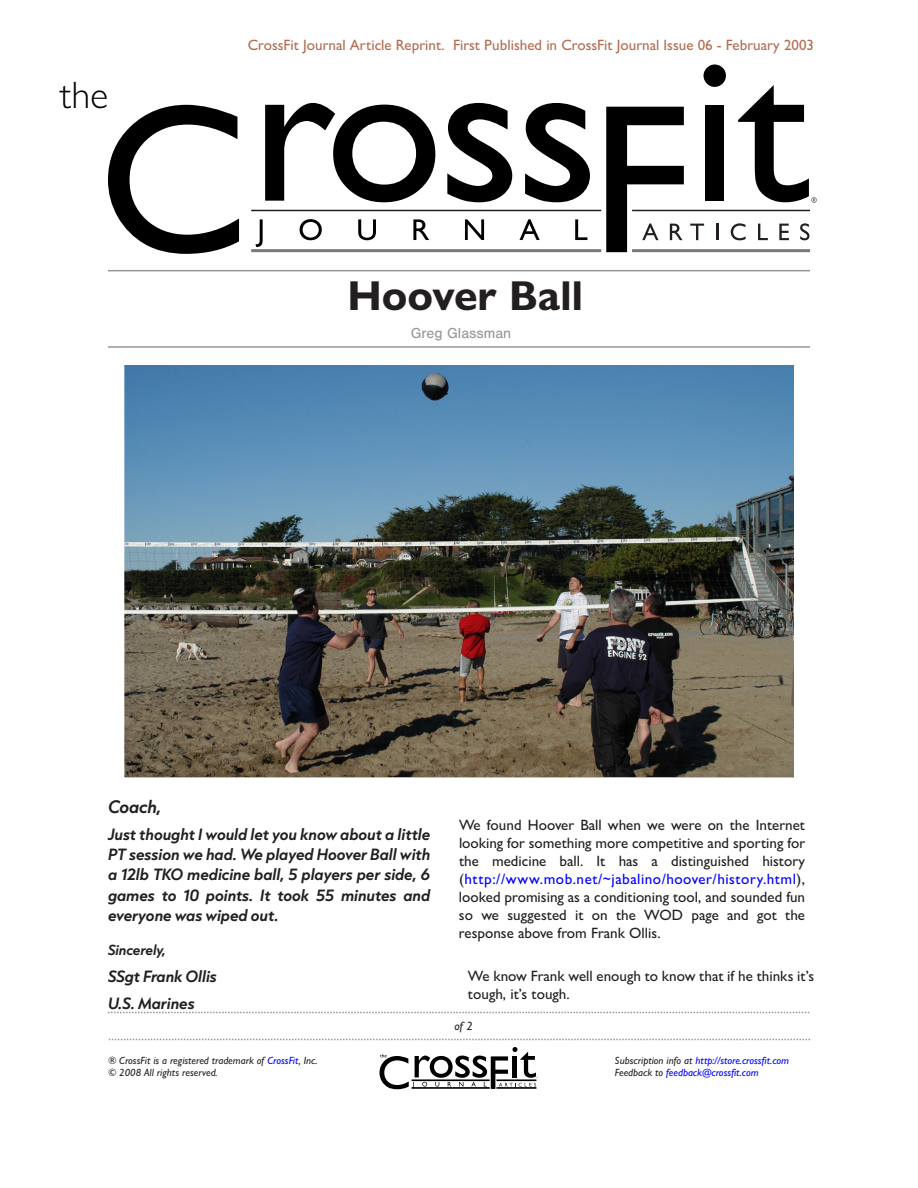
<style>
.page{position:relative;width:918px;height:1188px;background:#fff}
.page>*{position:absolute;margin:0;border:0;box-sizing:border-box;transform-origin:0 0}
.t1{font:700 42px "Gill Sans Nova";color:#231f20}
.t2{font:300 38.4px "Gill Sans Nova";color:#000}
.t3{font:italic 600 15.3px "Capitana";color:#231f20}
.t4{font:500 15px/18px "Gill Sans Nova";color:#231f20;text-align:justify}
.t5{font:500 15px "Gill Sans Nova";color:#b26d51}
.t6{font:15px "Nimbus San";color:#959799}
.t7{font:italic 600 13.8px/20.1px "Capitana";color:#231f20;text-align:justify}
.t8{font:italic 600 12.3px "Capitana";color:#231f20}
.t9{font:italic 500 12px "Gill Sans Nova";color:#231f20}
.t10{font:italic 500 10.5px/12.6px "Gill Sans Nova";color:#00f}
.t11{font:italic 500 10.5px/12.6px "Gill Sans Nova";color:#231f20}
.s1{color:#00f}
.s2{color:#231f20}
</style>
<div class="page">
<svg style="left:108px;top:105px;width:131px;height:149px"></svg>
<svg style="left:265px;top:103px;width:170px;height:99px"></svg>
<svg style="left:447px;top:103px;width:65px;height:99px"></svg>
<svg style="left:525px;top:103px;width:65px;height:99px"></svg>
<svg style="left:256px;top:219px;width:7px;height:28px"></svg>
<svg style="left:300px;top:219px;width:22px;height:21px"></svg>
<svg style="left:358px;top:219px;width:18px;height:21px"></svg>
<svg style="left:413px;top:219px;width:16px;height:21px"></svg>
<svg style="left:465px;top:219px;width:19px;height:21px"></svg>
<svg style="left:520px;top:219px;width:20px;height:21px"></svg>
<svg style="left:575px;top:219px;width:12px;height:21px"></svg>
<svg style="left:704px;top:64px;width:22px;height:23px"></svg>
<div style="left:705px;top:105px;width:19px;height:96px;background:#000"></div>
<svg style="left:606px;top:107px;width:78px;height:145px"></svg>
<svg style="left:690px;top:224px;width:14px;height:16px"></svg>
<svg style="left:716px;top:224px;width:2px;height:16px"></svg>
<svg style="left:731px;top:223px;width:15px;height:17px"></svg>
<svg style="left:758px;top:224px;width:10px;height:16px"></svg>
<svg style="left:779px;top:224px;width:10px;height:16px"></svg>
<svg style="left:800px;top:223px;width:9px;height:17px"></svg>
<svg style="left:738px;top:85px;width:79px;height:118px"></svg>
<hr style="left:251px;top:210px;width:350px;height:1px;background:#231f20">
<hr style="left:632px;top:210px;width:178px;height:1px;background:#231f20">
<hr style="left:251px;top:249px;width:350px;height:3px;background:#77797b">
<hr style="left:632px;top:249px;width:178px;height:3px;background:#77797b">
<svg style="left:380px;top:1047px;width:158px;height:42px"></svg>
<svg style="left:108px;top:1012px;width:702px;height:1px"></svg>
<svg style="left:108px;top:1039px;width:702px;height:1px"></svg>
<hr style="left:108px;top:270px;width:702px;height:1px;background:#959799">
<hr style="left:108px;top:346px;width:702px;height:2px;background:#959799">
<img style="left:125px;top:365px;width:668px;height:413px">
<h2 class="t2" style="left:60px;top:72px;width:50px">the</h2>
<p class="t5" style="left:248px;top:35px;width:568px">CrossFit Journal Article Reprint. First Published in CrossFit Journal Issue 06 - February 2003</p>
<h1 class="t1" style="left:347px;top:269px;width:237px">Hoover Ball</h1>
<p class="t6" style="left:411px;top:324px;width:102px">Greg Glassman</p>
<p class="t3" style="left:108px;top:795px;width:55px">Coach,</p>
<p class="t7" style="left:108px;top:824px;width:324px">Just thought I would let you know about a little PT session we had. We played Hoover Ball with a 12lb TKO medicine ball, 5 players per side, 6 games to 10 points. It took 55 minutes and everyone was wiped out.</p>
<p class="t8" style="left:108px;top:941px;width:59px">Sincerely,</p>
<p class="t7" style="left:108px;top:961px;width:110px;line-height:27.9px">SSgt Frank Ollis<br>U.S. Marines</p>
<p class="t4" style="left:459px;top:816px;width:348px">We found Hoover Ball when we were on the Internet looking for something more competitive and sporting for the medicine ball. It has a distinguished history (<span class="s1">http://www.mob.net/~jabalino/hoover/history.html</span>), looked promising as a conditioning tool, and sounded fun so we suggested it on the WOD page and got the response above from Frank Ollis.</p>
<p class="t4" style="left:468px;top:967px;width:348px">We know Frank well enough to know that if he thinks it’s tough, it’s tough.</p>
<p class="t9" style="left:455px;top:1019px;width:20px">of 2</p>
<p class="t11" style="left:108px;top:1054px;width:211px">® CrossFit is a registered trademark of <span class="s1">CrossFit</span>, Inc. © 2008 All rights reserved.</p>
<p class="t10" style="left:615px;top:1054px;width:176px"><span class="s2">Subscription info at</span> http://store.crossfit.com<br><span class="s2">Feedback to</span> feedback@crossfit.com</p>
</div>
